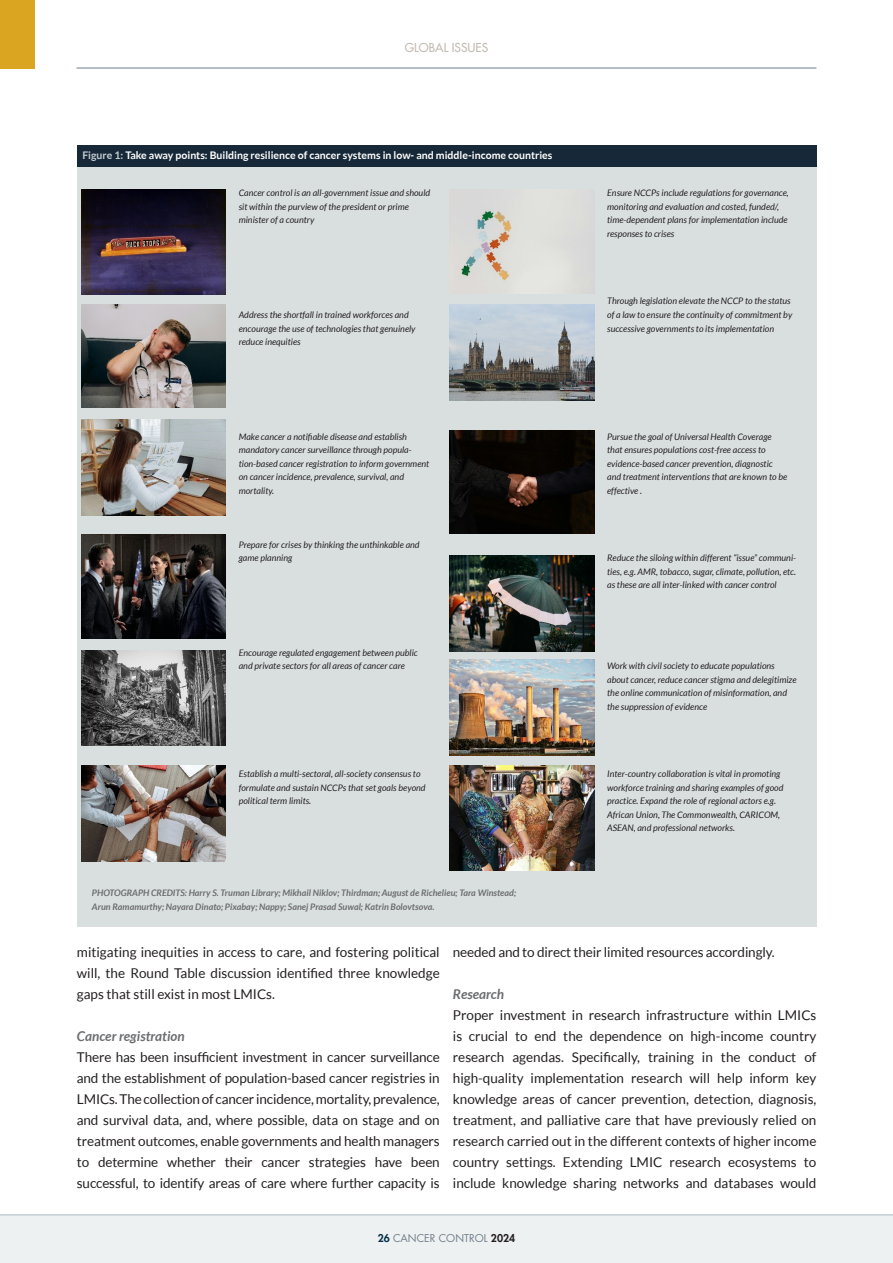
<style>
.page{position:relative;width:893px;height:1263px;background:#fff}
.page>*{position:absolute;margin:0;border:0;box-sizing:border-box;transform-origin:0 0}
.COPY_No_indent{font:13.5px/21px "Lato";letter-spacing:-.01em;color:#231f20;text-align:justify}
.COPY_Indented{font:13.5px/21px "Lato";color:#231f20;text-align:justify}
.SH_2{font:italic 700 13.5px "Lato";color:#6c6d70}
.t1{font:500 12px "Futura Std";color:#c2bbb2}
.t2{font:700 10.5px "Lato";color:#fff}
.t3{font:10.5px "Futura Std";color:#727f8a}
.REFS{font:italic 9px/13.5px "Lato";color:#231f20}
.REFS-2{font:italic 700 9px/13.5px "Lato";color:#6c6d70}
.s1{color:#c5ced3}
.s2{font-weight:800;color:#04314b}
.s3{font-weight:800;color:#231f20}
</style>
<div class="page">
<div style="left:0;top:1214px;width:893px;height:49px;background:#eef1f2"></div>
<div style="left:0;top:0;width:34px;height:69px;background:#daa520"></div>
<hr style="left:77px;top:67px;width:739px;height:2px;background:#9faab2">
<hr style="left:0;top:1214px;width:893px;height:1px;background:#c5ced3">
<div style="left:77px;top:145px;width:739px;height:782px;background:#d9dfdf"></div>
<div style="left:77px;top:145px;width:739px;height:22px;background:#172938"></div>
<img style="left:81px;top:189px;width:145px;height:105px">
<img style="left:81px;top:304px;width:145px;height:104px">
<img style="left:81px;top:420px;width:145px;height:96px">
<img style="left:81px;top:535px;width:145px;height:103px">
<img style="left:81px;top:765px;width:145px;height:96px">
<img style="left:461px;top:208px;width:133px;height:85px">
<img style="left:450px;top:304px;width:144px;height:97px">
<img style="left:450px;top:430px;width:144px;height:103px">
<img style="left:450px;top:659px;width:144px;height:96px">
<img style="left:450px;top:765px;width:144px;height:105px">
<img style="left:81px;top:650px;width:145px;height:96px">
<img style="left:450px;top:556px;width:144px;height:96px">
<p class="t1" style="left:405px;top:40px;width:85px">GLOBAL ISSUES</p>
<p class="t2" style="left:82px;top:149px;width:472px"><span class="s1">Figure 1:</span> Take away points: Building resilience of cancer systems in low- and middle-income countries</p>
<p class="REFS" style="left:239px;top:187px;width:193px">Cancer control is an all-government issue and should sit within the purview of the president or prime minister of a country</p>
<p class="REFS" style="left:239px;top:308px;width:178px">Address the shortfall in trained workforces and encourage the use of technologies that genuinely reduce inequities</p>
<p class="REFS" style="left:239px;top:430px;width:192px">Make cancer a notifiable disease and establish mandatory cancer surveillance through popula&shy;tion-based cancer registration to inform government on cancer incidence, prevalence, survival, and mortality.</p>
<p class="REFS" style="left:239px;top:538px;width:182px">Prepare for crises by thinking the unthinkable and game planning</p>
<p class="REFS" style="left:239px;top:646px;width:181px">Encourage regulated engagement between public and private sectors for all areas of cancer care</p>
<p class="REFS" style="left:239px;top:767px;width:188px">Establish a multi-sectoral, all-society consensus to formulate and sustain NCCPs that set goals beyond political term limits.</p>
<p class="REFS-2" style="left:92px;top:886px;width:426px">PHOTOGRAPH CREDITS: Harry S. Truman Library; Mikhail Niklov; Thirdman; August de Richelieu; Tara Winstead;<br>Arun Ramamurthy; Nayara Dinato; Pixabay; Nappy; Sanej Prasad Suwal; Katrin Bolovtsova.</p>
<p class="REFS" style="left:607px;top:187px;width:183px">Ensure NCCPs include regulations for governance, monitoring and evaluation and costed, funded/, time-dependent plans for implementation include responses to crises</p>
<p class="REFS" style="left:607px;top:295px;width:187px">Through legislation elevate the NCCP to the status of a law to ensure the continuity of commitment by successive governments to its implementation</p>
<p class="REFS" style="left:607px;top:430px;width:182px">Pursue the goal of Universal Health Coverage that ensures populations cost-free access to evidence-based cancer prevention, diagnostic and treatment interventions that are known to be effective .</p>
<p class="REFS" style="left:607px;top:551px;width:190px;text-align:justify">Reduce the siloing within different “issue” communi&shy;ties, e.g. AMR, tobacco, sugar, climate, pollution, etc. as these are all inter-linked with cancer control</p>
<p class="REFS" style="left:607px;top:659px;width:191px">Work with civil society to educate populations about cancer, reduce cancer stigma and delegitimize the online communication of misinformation, and the suppression of evidence</p>
<p class="REFS" style="left:607px;top:767px;width:178px">Inter-country collaboration is vital in promoting workforce training and sharing examples of good practice. Expand the role of regional actors e.g.<br>African Union, The Commonwealth, CARICOM, ASEAN, and professional networks.</p>
<p class="COPY_Indented" style="left:77px;top:942px;width:364px">mitigating inequities in access to care, and fostering political will, the Round Table discussion identified three knowledge gaps that still exist in most LMICs.</p>
<p class="SH_2" style="left:77px;top:1028px;width:109px">Cancer registration</p>
<p class="COPY_No_indent" style="left:77px;top:1047px;width:364px">There has been insufficient investment in cancer surveillance and the establishment of population-based cancer registries in LMICs. The collection of cancer incidence, mortality, prevalence, and survival data, and, where possible, data on stage and on treatment outcomes, enable governments and health managers to determine whether their cancer strategies have been successful, to identify areas of care where further capacity is</p>
<p class="COPY_No_indent" style="left:453px;top:942px;width:323px">needed and to direct their limited resources accordingly.</p>
<p class="SH_2" style="left:453px;top:986px;width:53px">Research</p>
<p class="COPY_No_indent" style="left:453px;top:1005px;width:365px">Proper investment in research infrastructure within LMICs is crucial to end the dependence on high-income country research agendas. Specifically, training in the conduct of high-quality implementation research will help inform key knowledge areas of cancer prevention, detection, diagnosis, treatment, and palliative care that have previously relied on research carried out in the different contexts of higher income country settings. Extending LMIC research ecosystems to include knowledge sharing networks and databases would</p>
<p class="t3" style="left:378px;top:1231px;width:139px"><span class="s2">26</span> CANCER CONTROL <span class="s3">2024</span></p>
</div>
